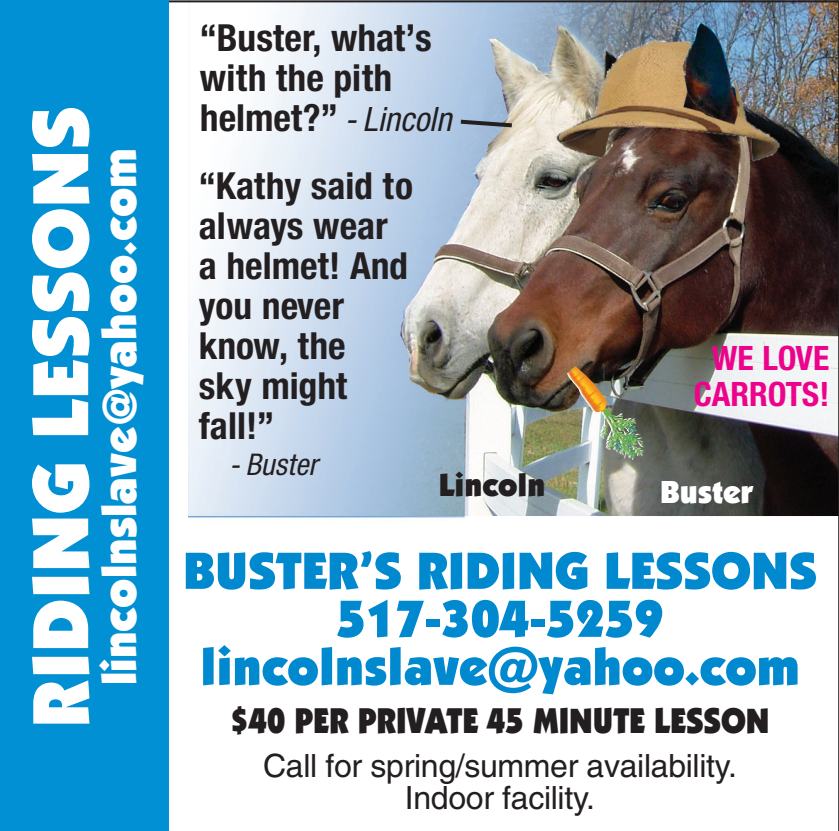
<style>
.page{position:relative;width:839px;height:831px;background:#fff}
.page>*{position:absolute;margin:0;border:0;box-sizing:border-box;transform-origin:0 0}
.t1{font:900 80px "Itc Kabel";color:#fff}
.t2{font:900 52px/48px "Kabel IT Cby BT";color:#0089cf;text-align:center}
.t3{font:900 48px "Itc Kabel";color:#fff}
.t4{font:700 condensed 40px/40px "Sans";color:#231f20}
.t5{font:900 36px "Kabel IT Cby BT";color:#231f20;scale:.9 1}
.t6{font:700 condensed 36px/36px "Sans";color:#ed028c;text-align:center}
.t7{font:32px/32px "Sans";letter-spacing:-.01em;color:#231f20;text-align:center}
.t8{font:900 32px "Kabel IT Cby BT";color:#231f20}
.t9{font:italic condensed 32px "Sans";color:#231f20}
.t10{font:900 32px "Kabel IT Cby BT";color:#fff}
.s1{font-weight:400;font-style:italic;font-size:36px}
</style>
<div class="page">
<img style="left:189px;top:3px;width:647px;height:515px">
<div style="left:1px;top:0;width:168px;height:831px;background:#0090d3"></div>
<img style="left:567px;top:374px;width:44px;height:74px">
<svg style="left:456px;top:117px;width:60px;height:13px"></svg>
<h1 class="t1" style="left:11px;top:728px;width:624px;rotate:-90deg">RIDING LESSONS</h1>
<p class="t3" style="left:90px;top:685px;width:539px;rotate:-90deg">lincolnslave@yahoo.com</p>
<p class="t4" style="left:200px;top:17px;width:253px">“Buster, what’s with the pith helmet?” <span class="s1">- Lincoln</span></p>
<p class="t4" style="left:199px;top:165px;width:216px">“Kathy said to always wear a helmet! And you never know, the<br>sky might fall!”</p>
<p class="t9" style="left:231px;top:446px;width:88px">- Buster</p>
<p class="t6" style="left:694px;top:340px;width:137px">WE LOVE<br>CARROTS!</p>
<p class="t8" style="left:439px;top:465px;width:108px">Lincoln</p>
<p class="t10" style="left:660px;top:472px;width:95px">Buster</p>
<h2 class="t2" style="left:183px;top:546px;width:635px">buster’s riding lessons<br>517-304-5259 lincolnslave@yahoo.com</h2>
<p class="t5" style="left:231px;top:698px;width:385px">$40 pER PRIVATE 45 MINUTE</p>
<p class="t5" style="left:654px;top:698px;width:41px">LESSON</p>
<p class="t7" style="left:263px;top:749px;width:475px">Call for spring/summer availability.<br>Indoor facility.</p>
</div>
